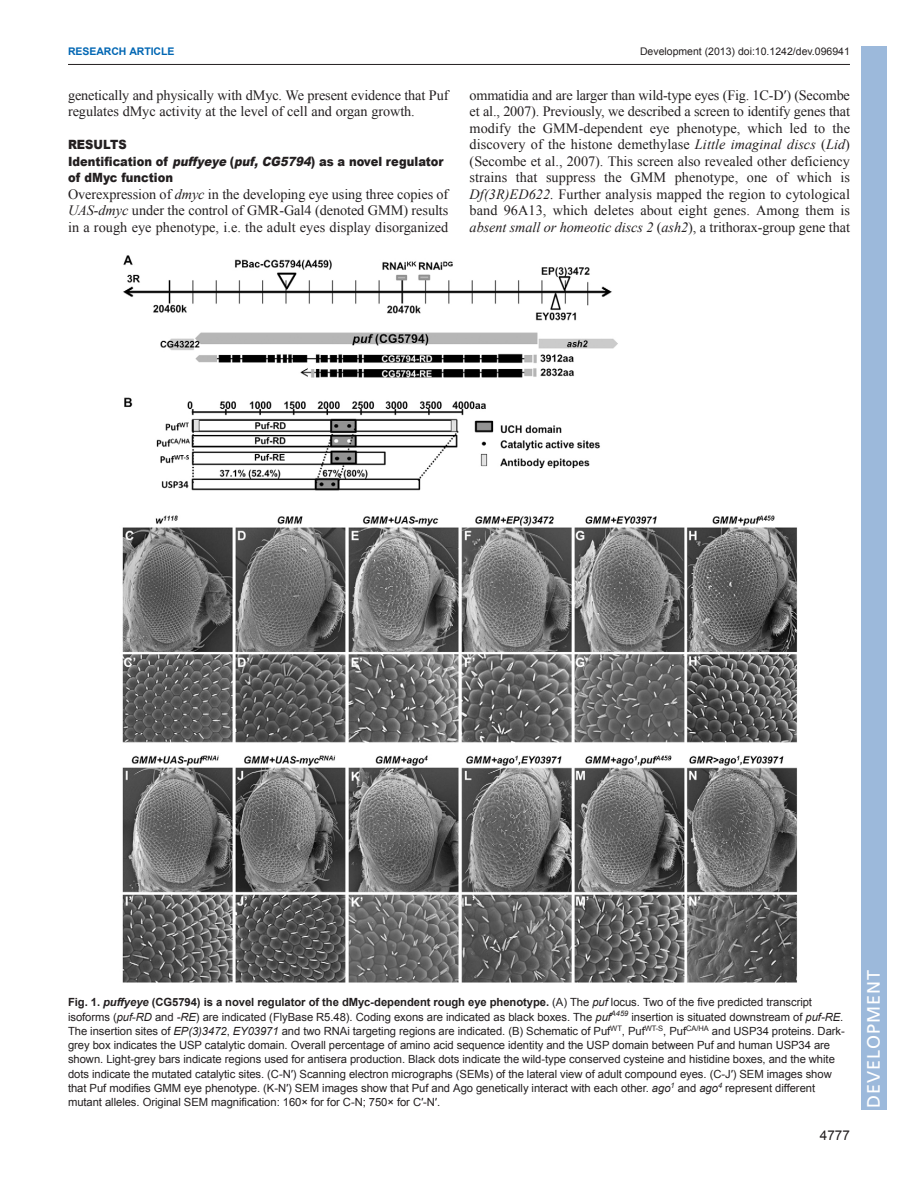
<style>
.page{position:relative;width:918px;height:1188px;background:#fff}
.page>*{position:absolute;margin:0;border:0;box-sizing:border-box;transform-origin:0 0}
.t1{font:18px "Frutiger LT Std";letter-spacing:.055em;color:#fff}
.t2{font:14.25px/16.5px "Times New Roman";letter-spacing:-.005em;color:#231f20;text-align:justify}
.t3{font:13.5px "Arial";color:#231f20}
.t4{font:900 12.75px/16.5px "Arial";color:#231f20;scale:.9 1}
.t5{font:11.25px/14.2px "Arial";letter-spacing:-.005em;color:#231f20}
.t6{font:10.5px "Arial";color:#231f20}
.t7{font:700 10.5px "Arial";letter-spacing:-.005em;color:#0166b3}
.s1{font-style:italic}
.s2{font-weight:700}
.s3{font-weight:700;font-style:italic}
</style>
<div class="page">
<hr style="left:68px;top:64px;width:782px;height:1px;background:#231f20">
<img style="left:122px;top:255px;width:675px;height:728px">
<div style="left:861px;top:46px;width:25px;height:1064px;background:#9cb9db"></div>
<p class="t7" style="left:68px;top:45px;width:108px">RESEARCH ARTICLE</p>
<p class="t6" style="left:640px;top:45px;width:211px">Development (2013) doi:10.1242/dev.096941</p>
<p class="t2" style="left:68px;top:87px;width:382px">genetically and physically with dMyc. We present evidence that Puf regulates dMyc activity at the level of cell and organ growth.</p>
<p class="t4" style="left:68px;top:136px;width:419px">RESULTS<br>Identification of <span class="s1">puffyeye</span>(<span class="s1">puf, CG5794</span>) as a novel regulator of dMyc function</p>
<p class="t2" style="left:68px;top:186px;width:382px">Overexpression of <span class="s1">dmyc</span> in the developing eye using three copies of <span class="s1">UAS-dmyc</span> under the control of GMR-Gal4 (denoted GMM) results in a rough eye phenotype, i.e. the adult eyes display disorganized</p>
<p class="t2" style="left:470px;top:87px;width:382px">ommatidia and are larger than wild-type eyes (Fig. 1C-D′) (Secombe et al., 2007). Previously, we described a screen to identify genes that modify the GMM-dependent eye phenotype, which led to the discovery of the histone demethylase <span class="s1">Little imaginal discs</span> (<span class="s1">Lid</span>) (Secombe et al., 2007). This screen also revealed other deficiency strains that suppress the GMM phenotype, one of which is <span class="s1">Df(3R)ED622.</span> Further analysis mapped the region to cytological band 96A13, which deletes about eight genes. Among them is <span class="s1">absent small or homeotic discs 2</span> (<span class="s1">ash2</span>), a trithorax-group gene that</p>
<p class="t5" style="left:68px;top:995px;width:778px"><span class="s2">Fig. 1.</span> <span class="s3">puffyeye</span> <span class="s2">(CG5794) is a novel regulator of the dMyc-dependent rough eye phenotype.</span> (A) The <span class="s1">puf</span> locus. Two of the five predicted transcript isoforms (<span class="s1">puf</span>-<span class="s1">RD</span> and <span class="s1">-RE</span>) are indicated (FlyBase R5.48). Coding exons are indicated as black boxes. The <span class="s1">puf</span><sup>A459</sup> insertion is situated downstream of <span class="s1">puf-RE</span>.<br>The insertion sites of <span class="s1">EP(3)3472</span>, <span class="s1">EY03971</span> and two RNAi targeting regions are indicated. (B) Schematic of Puf<sup>WT</sup>, Puf<sup>WT-S</sup>, Puf<sup>CA/HA</sup> and USP34 proteins. Dark&shy;grey box indicates the USP catalytic domain. Overall percentage of amino acid sequence identity and the USP domain between Puf and human USP34 are shown. Light-grey bars indicate regions used for antisera production. Black dots indicate the wild-type conserved cysteine and histidine boxes, and the white dots indicate the mutated catalytic sites. (C-N′) Scanning electron micrographs (SEMs) of the lateral view of adult compound eyes. (C-J′) SEM images show that Puf modifies GMM eye phenotype. (K-N′) SEM images show that Puf and Ago genetically interact with each other. <span class="s1">ago</span><sup>1</sup> and <span class="s1">ago</span><sup>4</sup> represent different mutant alleles. Original SEM magnification: 160× for for C-N; 750× for C′-N′.</p>
<p class="t3" style="left:820px;top:1128px;width:32px">4777</p>
<h1 class="t1" style="left:863px;top:1108px;width:140px;rotate:-90deg">DEVELOPMENT</h1>
</div>
